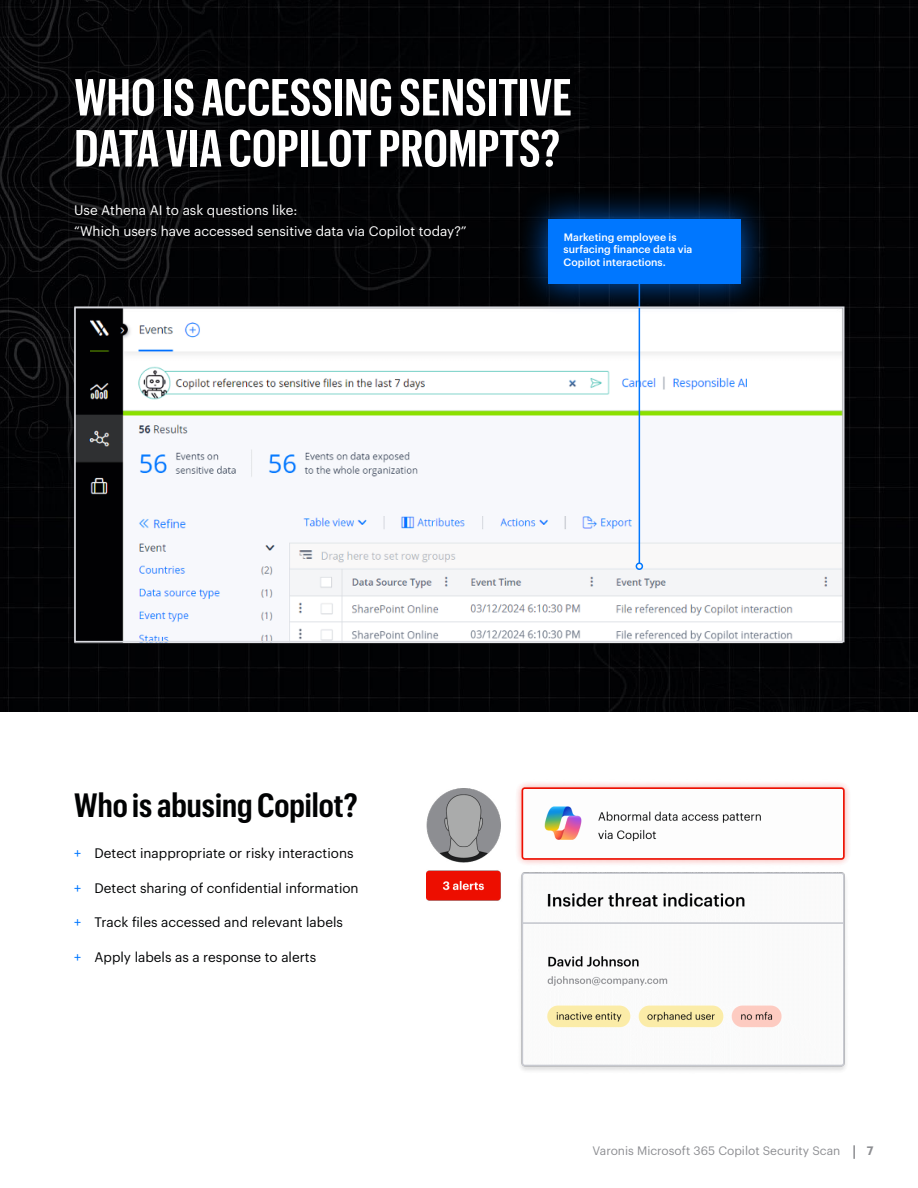
<style>
.page{position:relative;width:918px;height:1188px;background:#fff}
.page>*{position:absolute;margin:0;border:0;box-sizing:border-box;transform-origin:0 0}
.t1{font:600 51px/51px "Graphik X Cond";color:#fff}
.t2{font:600 33px "Graphik Cond";color:#010203}
.t3{font:13.5px "Graphik LC";color:#010203}
.t4{font:13.5px/21px "Graphik LC";color:#fff}
.t5{font:12px "Graphik LC";color:#8d8e92}
.t6{font:600 12px "Graphik LC";color:#8d8e92}
.t7{font:500 10.5px/12.6px "Graphik LC";color:#fff}
.s1{color:#07f}
</style>
<div class="page">
<img style="left:0;top:0;width:918px;height:712px">
<svg style="left:853px;top:1145px;width:2px;height:14px"></svg>
<img style="left:74px;top:309px;width:770px;height:335px">
<div style="left:517px;top:188px;width:255px;height:127px;background:#07f;opacity:.75"></div>
<div style="left:549px;top:219px;width:192px;height:64px;background:#07f"></div>
<hr style="left:639px;top:276px;width:1px;height:287px;background:#07f">
<div style="left:636px;top:562px;width:7px;height:8px;border:2px solid #07f;border-radius:50%"></div>
<img style="left:427px;top:783px;width:422px;height:288px">
<div style="left:74px;top:306px;width:770px;height:336px;border:2px solid #dadbe1"></div>
<h1 class="t1" style="left:74px;top:68px;width:499px">WHO IS ACCESSING SENSITIVE<br>DATA VIA COPILOT PROMPTS?</h1>
<p class="t4" style="left:74px;top:198px;width:394px">Use Athena AI to ask questions like:<br>“Which users have accessed sensitive data via Copilot today?”</p>
<p class="t7" style="left:564px;top:230px;width:130px">Marketing employee is surfacing finance data via<br>Copilot interactions.</p>
<h2 class="t2" style="left:74px;top:782px;width:285px">Who is abusing Copilot?</h2>
<p class="t3" style="left:74px;top:843px;width:281px"><span class="s1">+</span> Detect inappropriate or risky interactions</p>
<p class="t3" style="left:74px;top:878px;width:286px"><span class="s1">+</span> Detect sharing of confidential information</p>
<p class="t3" style="left:74px;top:912px;width:270px"><span class="s1">+</span> Track files accessed and relevant labels</p>
<p class="t3" style="left:74px;top:947px;width:243px"><span class="s1">+</span> Apply labels as a response to alerts</p>
<p class="t5" style="left:592px;top:1142px;width:250px">Varonis Microsoft 365 Copilot Security Scan</p>
<p class="t6" style="left:867px;top:1142px;width:8px">7</p>
</div>
